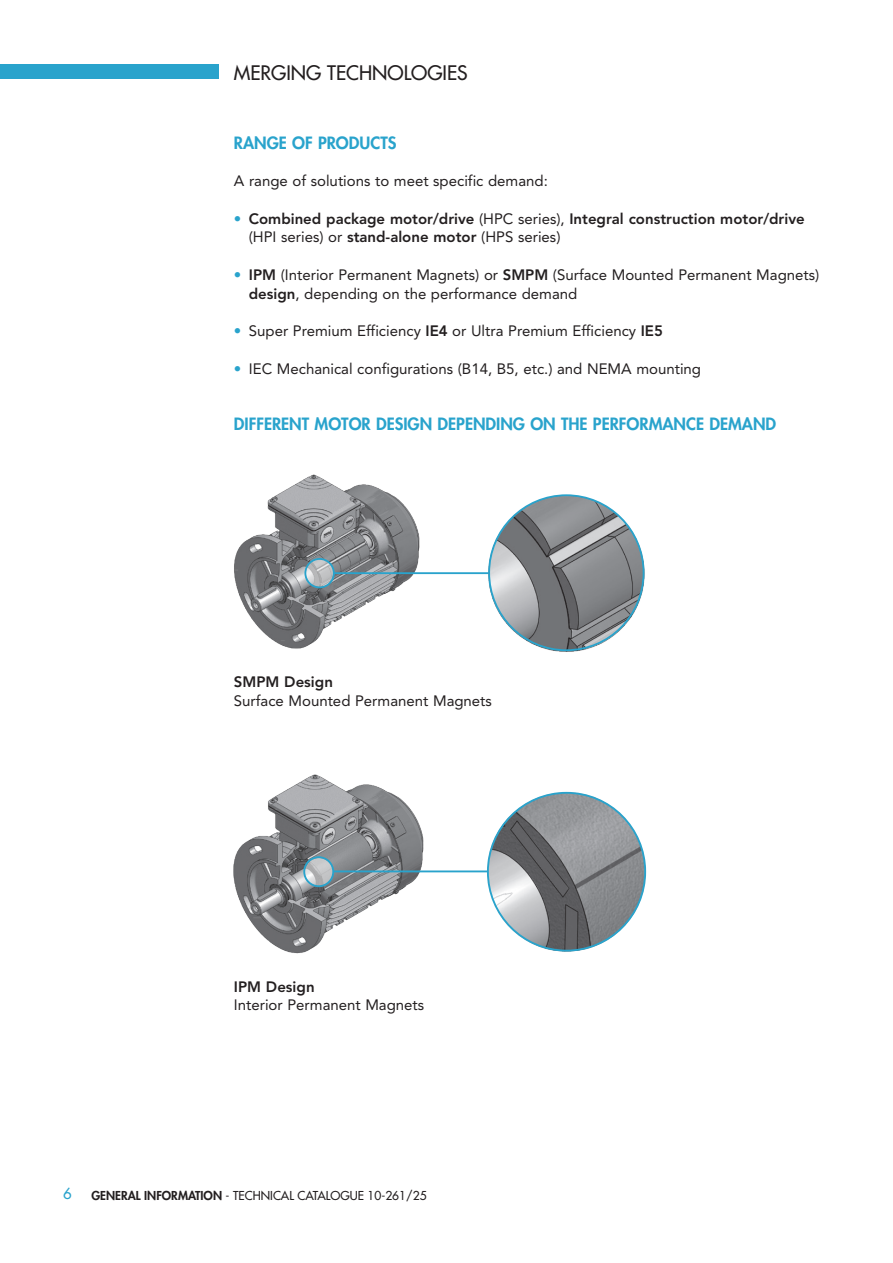
<style>
.page{position:relative;width:893px;height:1263px;background:#fff}
.page>*{position:absolute;margin:0;border:0;box-sizing:border-box;transform-origin:0 0}
.t1{font:500 19.5px "Futura Std";color:#231f20}
.t2{font:800 16.5px "Futura Std";color:#29a3cc}
.t3{font:15px/18.8px "Avenir LT Std";color:#231f20}
.t4{font:800 15px "Avenir LT Std";color:#231f20}
.t5{font:500 15px "Futura Std";color:#29a3cc}
.t6{font:500 12px "Futura Std";color:#231f20}
.s1{font-weight:400;color:#29a3cc}
.s2{font-weight:400}
.s3{font-weight:800}
.s4{color:#29a3cc}
</style>
<div class="page">
<div style="left:0;top:64px;width:219px;height:15px;background:#29a3cc"></div>
<img style="left:233px;top:774px;width:206px;height:180px">
<div style="left:303px;top:856px;width:31px;height:31px;border:2px solid #29a3cc;border-radius:50%"></div>
<hr style="left:333px;top:870px;width:178px;height:2px;background:#29a3cc">
<img style="left:479px;top:792px;width:168px;height:160px">
<img style="left:234px;top:474px;width:201px;height:175px">
<div style="left:304px;top:558px;width:31px;height:30px;border:2px solid #29a3cc;border-radius:50%"></div>
<hr style="left:334px;top:572px;width:175px;height:2px;background:#29a3cc">
<img style="left:482px;top:494px;width:163px;height:158px">
<p class="t1" style="left:234px;top:60px;width:235px">MERGING TECHNOLOGIES</p>
<p class="t2" style="left:234px;top:132px;width:164px">RANGE OF PRODUCTS</p>
<p class="t3" style="left:234px;top:172px;width:315px">A range of solutions to meet specific demand:</p>
<p class="t4" style="left:234px;top:209px;width:572px"><span class="s1">•</span> Combined package motor/drive <span class="s2">(HPC series),</span> Integral construction motor/drive</p>
<p class="t3" style="left:249px;top:228px;width:313px">(HPI series) or <span class="s3">stand-alone motor</span> (HPS series)</p>
<p class="t3" style="left:249px;top:265px;width:572px;text-indent:-15px"><span class="s4">•</span> <span class="s3">IPM</span> (Interior Permanent Magnets) or <span class="s3">SMPM</span> (Surface Mounted Permanent Magnets) <span class="s3">design</span>, depending on the performance demand</p>
<p class="t3" style="left:234px;top:322px;width:431px"><span class="s4">•</span> Super Premium Efficiency <span class="s3">IE4</span> or Ultra Premium Efficiency <span class="s3">IE5</span></p>
<p class="t3" style="left:234px;top:359px;width:469px"><span class="s4">•</span> IEC Mechanical configurations (B14, B5, etc.) and NEMA mounting</p>
<p class="t2" style="left:234px;top:413px;width:544px">DIFFERENT MOTOR DESIGN DEPENDING ON THE PERFORMANCE DEMAND</p>
<p class="t4" style="left:234px;top:673px;width:101px">SMPM Design</p>
<p class="t3" style="left:234px;top:691px;width:260px">Surface Mounted Permanent Magnets</p>
<p class="t4" style="left:234px;top:977px;width:82px">IPM Design</p>
<p class="t3" style="left:234px;top:996px;width:192px">Interior Permanent Magnets</p>
<p class="t5" style="left:63px;top:1184px;width:10px">6</p>
<p class="t6" style="left:91px;top:1187px;width:337px"><span class="s3">GENERAL INFORMATION</span> - TECHNICAL CATALOGUE 10-261/25</p>
</div>
